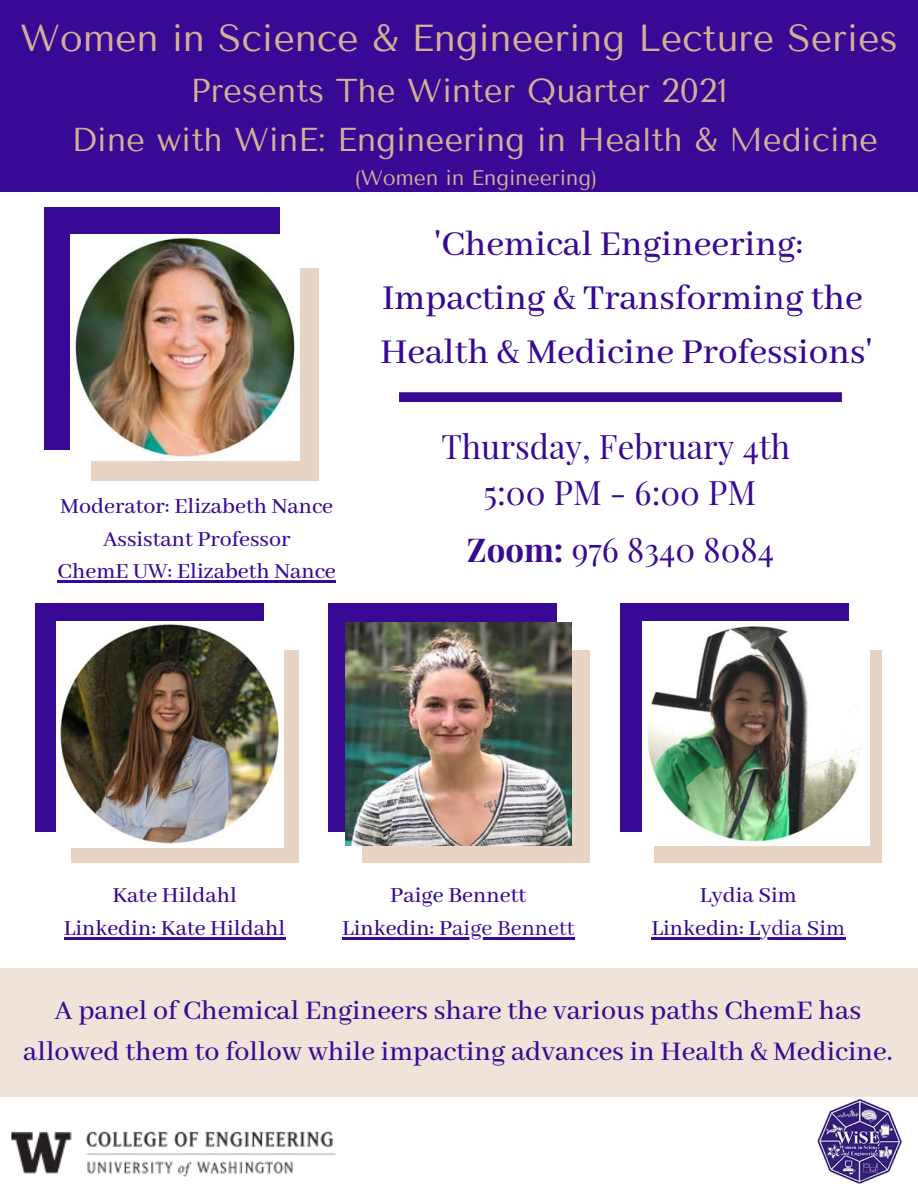
<style>
.page{position:relative;width:918px;height:1188px;background:#fff}
.page>*{position:absolute;margin:0;border:0;box-sizing:border-box;transform-origin:0 0}
.t1{font:500 39px "Abhaya Libre";color:#380994}
.t2{font:37.5px "Tenor Sans";color:#d3b094}
.t3{font:33px "Tenor Sans";color:#d3b094}
.t4{font:33px "Playfair Display";color:#380994}
.t5{font:500 30px/41.7px "Abhaya Libre";color:#380994;text-align:center}
.t6{font:500 24px "Abhaya Libre";color:#380994}
.t7{font:24px "Abhaya Libre";color:#380994}
.t8{font:21px "Tenor Sans";color:#d3b094}
.s1{font-weight:700}
.s2{font-weight:500}
.s3{font-weight:400}
</style>
<div class="page">
<div style="left:0;top:0;width:918px;height:191px;background:#380994"></div>
<div style="left:0;top:968px;width:918px;height:128px;background:#efe3da"></div>
<img style="left:805px;top:1096px;width:104px;height:88px">
<img style="left:0;top:1096px;width:362px;height:81px">
<div style="left:44px;top:207px;width:236px;height:242px;background:#380994"></div>
<div style="left:91px;top:268px;width:228px;height:212px;background:#e7d4c5"></div>
<svg style="left:399px;top:392px;width:443px;height:10px"></svg>
<div style="left:36px;top:603px;width:228px;height:229px;background:#380994"></div>
<div style="left:71px;top:650px;width:228px;height:212px;background:#e7d4c5"></div>
<div style="left:328px;top:603px;width:229px;height:229px;background:#380994"></div>
<div style="left:362px;top:650px;width:228px;height:212px;background:#e7d4c5"></div>
<div style="left:620px;top:603px;width:229px;height:229px;background:#380994"></div>
<div style="left:654px;top:650px;width:228px;height:212px;background:#e7d4c5"></div>
<img style="left:71px;top:234px;width:228px;height:226px">
<img style="left:56px;top:621px;width:228px;height:227px">
<img style="left:346px;top:623px;width:226px;height:222px">
<img style="left:642px;top:621px;width:228px;height:224px">
<hr style="left:58px;top:581px;width:278px;height:2px;background:#380994">
<hr style="left:64px;top:937px;width:221px;height:2px;background:#380994">
<hr style="left:342px;top:937px;width:110px;height:2px;background:#380994">
<hr style="left:452px;top:937px;width:122px;height:2px;background:#380994">
<hr style="left:652px;top:937px;width:108px;height:2px;background:#380994">
<hr style="left:760px;top:937px;width:85px;height:2px;background:#380994">
<p class="t2" style="left:20px;top:17px;width:879px">Women in Science &amp; Engineering Lecture Series</p>
<p class="t3" style="left:190px;top:72px;width:539px">Presents The Winter Quarter 2021</p>
<p class="t3" style="left:72px;top:120px;width:808px">Dine with WinE: Engineering in Health &amp; Medicine</p>
<p class="t8" style="left:354px;top:166px;width:244px">(Women in Engineering)</p>
<p class="t6" style="left:60px;top:493px;width:274px">Moderator: Elizabeth Nance</p>
<p class="t6" style="left:103px;top:526px;width:189px">Assistant Professor</p>
<p class="t6" style="left:58px;top:558px;width:280px">ChemE UW: Elizabeth Nance</p>
<p class="t1" style="left:434px;top:222px;width:371px">'Chemical Engineering:</p>
<p class="t1" style="left:382px;top:276px;width:482px">Impacting &amp; Transforming the</p>
<p class="t1" style="left:380px;top:330px;width:494px">Health &amp; Medicine Professions'</p>
<p class="t4" style="left:441px;top:423px;width:350px">Thursday, February 4th</p>
<p class="t4" style="left:483px;top:470px;width:274px">5:00 PM - 6:00 PM</p>
<p class="t4" style="left:467px;top:526px;width:309px"><span class="s1">Zoom:</span> 976 8340 8084</p>
<p class="t6" style="left:112px;top:882px;width:126px">Kate Hildahl</p>
<p class="t6" style="left:64px;top:915px;width:223px">Linkedin: Kate Hildahl</p>
<p class="t6" style="left:390px;top:882px;width:137px">Paige Bennett</p>
<p class="t7" style="left:342px;top:915px;width:234px"><span class="s2">Linkedin: P</span>aige Bennett</p>
<p class="t6" style="left:700px;top:882px;width:99px">Lydia Sim</p>
<p class="t6" style="left:652px;top:915px;width:195px">Linkedin: L<span class="s3">ydia Sim</span></p>
<p class="t5" style="left:23px;top:990px;width:871px">A panel of Chemical Engineers share the various paths ChemE has allowed them to follow while impacting advances in Health &amp; Medicine.</p>
</div>
